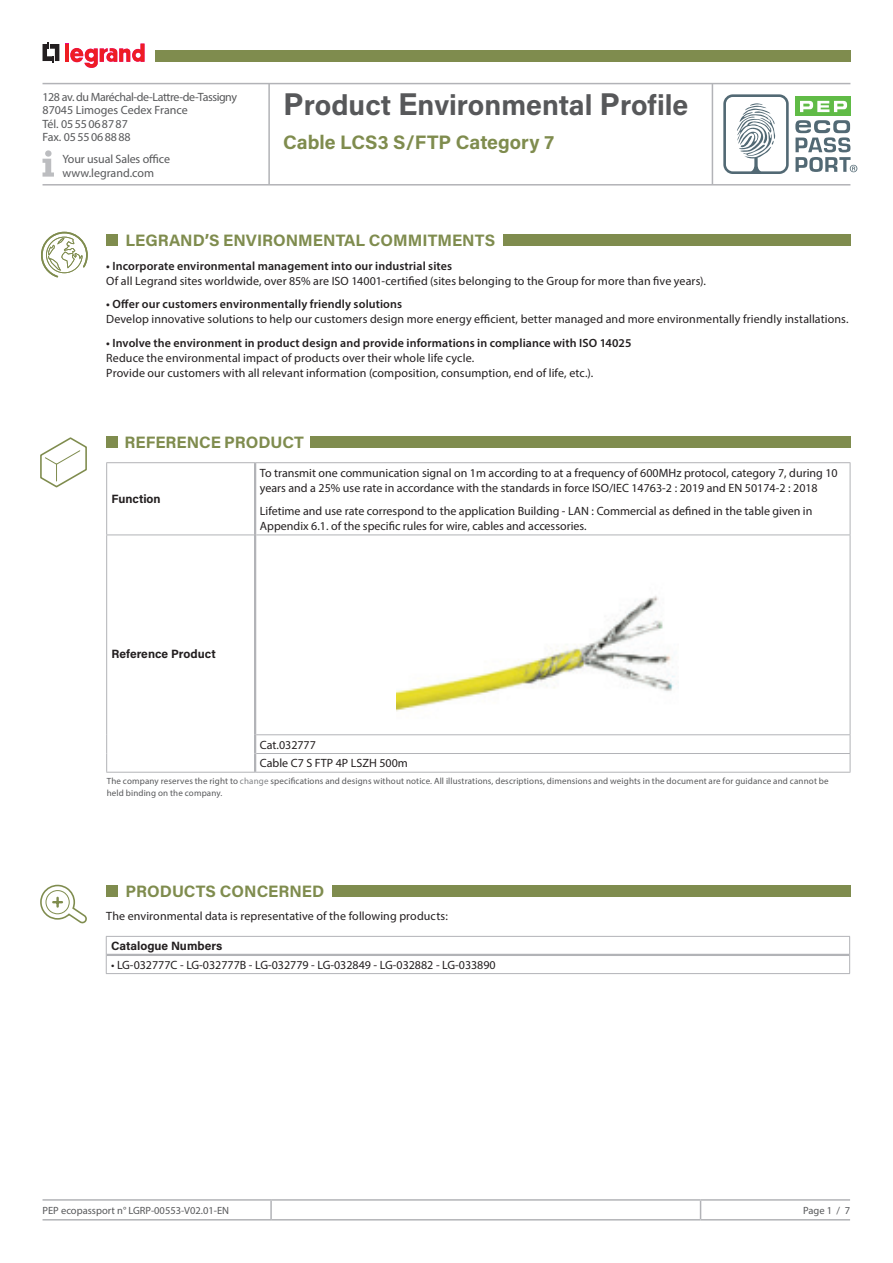
<style>
.page{position:relative;width:893px;height:1263px;background:#fff}
.page>*{position:absolute;margin:0;border:0;box-sizing:border-box;transform-origin:0 0}
.t1{font:700 28.5px "Acumin Pro";color:#57585a}
.t2{font:700 19.5px "Acumin Pro";color:#7f8c4e}
.t3{font:700 16.5px "Acumin Pro";color:#7f8c4e}
.t4{font:12px/15px "Myriad Pro";color:#231f20}
.t5{font:600 12px "Myriad Pro";letter-spacing:.01em;color:#231f20}
.t6{font:12px/13.5px "Myriad Pro";letter-spacing:-.005em;color:#57585a}
.t7{font:700 12px "Acumin Pro";color:#231f20}
.t8{font:10.5px "Myriad Pro";color:#57585a}
.t9{font:9px/12px "Myriad Pro";letter-spacing:.015em;color:#57585a}
.s1{font-size:31.5px}
.s2{color:#808285}
</style>
<div class="page">
<div style="left:795px;top:97px;width:56px;height:19px;background:#60bb46"></div>
<svg style="left:800px;top:101px;width:47px;height:11px"></svg>
<svg style="left:723px;top:94px;width:66px;height:80px"></svg>
<svg style="left:795px;top:120px;width:62px;height:52px"></svg>
<svg style="left:43px;top:43px;width:16px;height:20px"></svg>
<hr style="left:65px;top:44px;width:4px;height:18px;background:#ee1d23">
<svg style="left:70px;top:44px;width:75px;height:24px"></svg>
<hr style="left:43px;top:83px;width:807px;height:1px;background:#b2b3b7">
<hr style="left:43px;top:184px;width:807px;height:2px;background:#b2b3b7">
<hr style="left:268px;top:84px;width:2px;height:100px;background:#b2b3b7">
<hr style="left:712px;top:84px;width:1px;height:100px;background:#b2b3b7">
<div style="left:155px;top:50px;width:695px;height:12px;background:#7f8c4e"></div>
<svg style="left:43px;top:150px;width:11px;height:27px"></svg>
<hr style="left:701px;top:1199px;width:149px;height:2px;background:#b2b3b7">
<hr style="left:701px;top:1219px;width:149px;height:1px;background:#b2b3b7">
<hr style="left:43px;top:1199px;width:228px;height:2px;background:#b2b3b7">
<hr style="left:271px;top:1199px;width:430px;height:2px;background:#b2b3b7">
<svg style="left:270px;top:1201px;width:2px;height:18px"></svg>
<svg style="left:700px;top:1201px;width:1px;height:18px"></svg>
<hr style="left:43px;top:1219px;width:228px;height:1px;background:#b2b3b7">
<hr style="left:271px;top:1219px;width:430px;height:1px;background:#b2b3b7">
<div style="left:106px;top:234px;width:12px;height:12px;background:#7f8c4e"></div>
<div style="left:503px;top:234px;width:347px;height:12px;background:#7f8c4e"></div>
<svg style="left:41px;top:232px;width:47px;height:45px"></svg>
<div style="left:106px;top:885px;width:12px;height:12px;background:#7f8c4e"></div>
<div style="left:332px;top:885px;width:518px;height:12px;background:#7f8c4e"></div>
<div style="left:106px;top:436px;width:12px;height:12px;background:#7f8c4e"></div>
<div style="left:310px;top:436px;width:540px;height:12px;background:#7f8c4e"></div>
<hr style="left:106px;top:462px;width:149px;height:1px;background:#b2b3b7">
<hr style="left:106px;top:463px;width:1px;height:71px;background:#b2b3b7">
<hr style="left:106px;top:534px;width:148px;height:1px;background:#b2b3b7">
<hr style="left:106px;top:535px;width:1px;height:200px;background:#b2b3b7">
<svg style="left:106px;top:735px;width:1px;height:37px"></svg>
<hr style="left:106px;top:772px;width:149px;height:1px;background:#b2b3b7">
<hr style="left:255px;top:772px;width:595px;height:1px;background:#b2b3b7">
<hr style="left:255px;top:462px;width:595px;height:1px;background:#b2b3b7">
<hr style="left:850px;top:463px;width:1px;height:71px;background:#b2b3b7">
<hr style="left:256px;top:534px;width:594px;height:1px;background:#b2b3b7">
<hr style="left:850px;top:535px;width:1px;height:199px;background:#b2b3b7">
<hr style="left:256px;top:734px;width:594px;height:1px;background:#b2b3b7">
<hr style="left:256px;top:753px;width:594px;height:1px;background:#b2b3b7">
<svg style="left:850px;top:735px;width:1px;height:37px"></svg>
<hr style="left:254px;top:463px;width:2px;height:72px;background:#b2b3b7">
<hr style="left:254px;top:535px;width:2px;height:200px;background:#b2b3b7">
<svg style="left:254px;top:735px;width:2px;height:37px"></svg>
<img style="left:397px;top:596px;width:278px;height:116px">
<hr style="left:106px;top:936px;width:744px;height:1px;background:#b2b3b7">
<svg style="left:849px;top:937px;width:1px;height:36px"></svg>
<hr style="left:106px;top:973px;width:744px;height:1px;background:#b2b3b7">
<hr style="left:107px;top:954px;width:742px;height:2px;background:#b2b3b7">
<svg style="left:106px;top:937px;width:1px;height:36px"></svg>
<svg style="left:40px;top:437px;width:47px;height:50px"></svg>
<svg style="left:40px;top:885px;width:47px;height:38px"></svg>
<p class="t6" style="left:43px;top:90px;width:196px">128 av. du Maréchal-de-Lattre-de-Tassigny<br>87045 Limoges Cedex France<br>Tél. 0555068787<br>Fax. 0555068888</p>
<p class="t6" style="left:62px;top:152px;width:109px">Your usual Sales office www.legrand.com</p>
<h1 class="t1" style="left:283px;top:85px;width:407px"><span class="s1">P</span>roduct <span class="s1">E</span>nvironmental <span class="s1">P</span>rofile</h1>
<h2 class="t2" style="left:283px;top:129px;width:272px">Cable LCS3 S/FTP Category 7</h2>
<h3 class="t3" style="left:126px;top:229px;width:371px">LEGRAND’S ENVIRONMENTAL COMMITMENTS</h3>
<p class="t5" style="left:106px;top:258px;width:347px">• Incorporate environmental management into our industrial sites</p>
<p class="t4" style="left:106px;top:273px;width:601px">Of all Legrand sites worldwide, over 85% are ISO 14001-certified (sites belonging to the Group for more than five years).</p>
<p class="t5" style="left:106px;top:296px;width:297px">• Offer our customers environmentally friendly solutions</p>
<p class="t4" style="left:106px;top:311px;width:744px">Develop innovative solutions to help our customers design more energy efficient, better managed and more environmentally friendly installations.</p>
<p class="t5" style="left:106px;top:335px;width:527px">• Involve the environment in product design and provide informations in compliance with ISO 14025</p>
<p class="t4" style="left:106px;top:350px;width:488px">Reduce the environmental impact of products over their whole life cycle.<br>Provide our customers with all relevant information (composition, consumption, end of life, etc.).</p>
<p class="t3" style="left:125px;top:430px;width:181px">REFERENCE PRODUCT</p>
<p class="t7" style="left:112px;top:491px;width:51px">Function</p>
<p class="t4" style="left:260px;top:465px;width:579px">To transmit one communication signal on 1m according to at a frequency of 600MHz protocol, category 7, during 10 years and a 25% use rate in accordance with the standards in force ISO/IEC 14763-2 : 2019 and EN 50174-2 : 2018</p>
<p class="t4" style="left:260px;top:503px;width:554px">Lifetime and use rate correspond to the application Building - LAN : Commercial as defined in the table given in<br>Appendix 6.1. of the specific rules for wire, cables and accessories.</p>
<p class="t7" style="left:112px;top:645px;width:106px">Reference Product</p>
<p class="t4" style="left:260px;top:737px;width:57px">Cat.032777</p>
<p class="t4" style="left:260px;top:756px;width:149px">Cable C7 S FTP 4P LSZH 500m</p>
<p class="t9" style="left:107px;top:775px;width:723px">The company reserves the right to <span class="s2">change</span> specifications and designs without notice. All illustrations, descriptions, dimensions and weights in the document are for guidance and cannot be held binding on the company.</p>
<p class="t3" style="left:126px;top:879px;width:200px">PRODUCTS CONCERNED</p>
<p class="t4" style="left:106px;top:909px;width:343px">The environmental data is representative of the following products:</p>
<p class="t7" style="left:111px;top:937px;width:113px">Catalogue Numbers</p>
<p class="t4" style="left:111px;top:957px;width:386px">• LG-032777C - LG-032777B - LG-032779 - LG-032849 - LG-032882 - LG-033890</p>
<p class="t8" style="left:43px;top:1204px;width:188px">PEP ecopassport n° LGRP-00553-V02.01-EN</p>
<p class="t8" style="left:803px;top:1204px;width:49px">Page 1 / 7</p>
</div>
